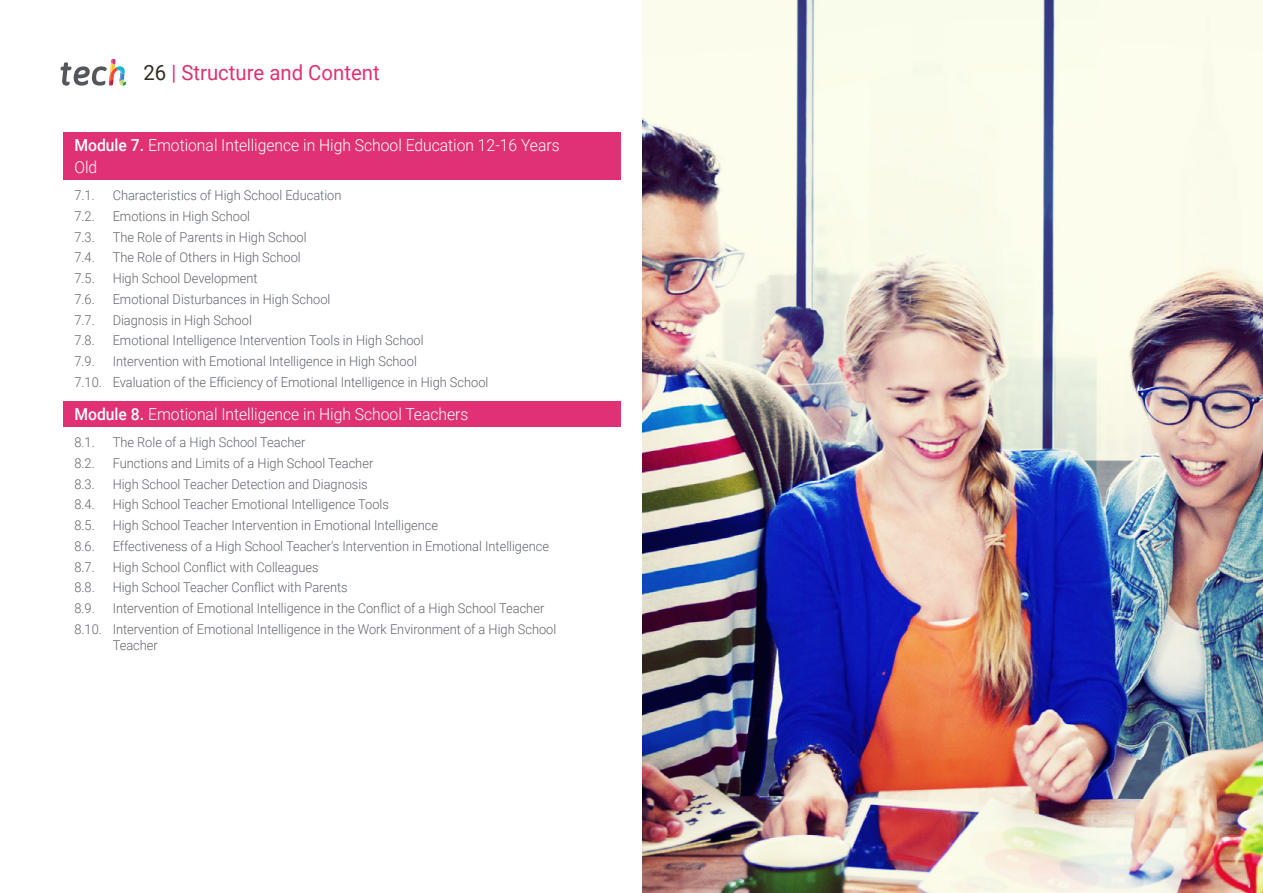
<style>
.page{position:relative;width:1263px;height:893px;background:#fff}
.page>*{position:absolute;margin:0;border:0;box-sizing:border-box;transform-origin:0 0}
.t1{font:21px "Roboto";color:#df3174}
.t2{font:300 16.5px/22.5px "Roboto";color:#fff;scale:.95 1}
.t3{font:300 13.5px/20.7px "Roboto";color:#61646a;scale:.95 1}
.s1{color:#312e20}
.s2{font-weight:500}
</style>
<div class="page">
<div style="left:63px;top:132px;width:558px;height:47px;background:#df3174"></div>
<div style="left:63px;top:401px;width:558px;height:25px;background:#df3174"></div>
<img style="left:642px;top:0;width:621px;height:893px">
<svg style="left:61px;top:59px;width:65px;height:27px"></svg>
<h1 class="t1" style="left:144px;top:57px;width:238px"><span class="s1">26</span> | Structure and Content</h1>
<p class="t2" style="left:74px;top:133px;width:512px"><span class="s2">Module 7.</span> Emotional Intelligence in High School Education 12-16 Years<br>Old</p>
<p class="t3" style="left:74px;top:184px;width:23px">7.1.</p>
<p class="t3" style="left:113px;top:184px;width:242px">Characteristics of High School Education</p>
<p class="t3" style="left:74px;top:205px;width:23px">7.2.</p>
<p class="t3" style="left:113px;top:205px;width:146px">Emotions in High School</p>
<p class="t3" style="left:74px;top:226px;width:23px">7.3.</p>
<p class="t3" style="left:113px;top:226px;width:206px">The Role of Parents in High School</p>
<p class="t3" style="left:74px;top:247px;width:23px">7.4.</p>
<p class="t3" style="left:113px;top:247px;width:199px">The Role of Others in High School</p>
<p class="t3" style="left:74px;top:267px;width:23px">7.5.</p>
<p class="t3" style="left:113px;top:267px;width:154px">High School Development</p>
<p class="t3" style="left:74px;top:288px;width:23px">7.6.</p>
<p class="t3" style="left:113px;top:288px;width:231px">Emotional Disturbances in High School</p>
<p class="t3" style="left:74px;top:309px;width:23px">7.7.</p>
<p class="t3" style="left:113px;top:309px;width:148px">Diagnosis in High School</p>
<p class="t3" style="left:74px;top:330px;width:23px">7.8.</p>
<p class="t3" style="left:113px;top:330px;width:329px">Emotional Intelligence Intervention Tools in High School</p>
<p class="t3" style="left:74px;top:350px;width:23px">7.9.</p>
<p class="t3" style="left:74px;top:350px;width:437px;text-indent:38px">Intervention with Emotional Intelligence in High School<br>7.10. Evaluation of the Efficiency of Emotional Intelligence in High School</p>
<p class="t2" style="left:74px;top:402px;width:416px"><span class="s2">Module 8.</span> Emotional Intelligence in High School Teachers</p>
<p class="t3" style="left:74px;top:432px;width:23px">8.1.</p>
<p class="t3" style="left:113px;top:432px;width:204px">The Role of a High School Teacher</p>
<p class="t3" style="left:74px;top:452px;width:23px">8.2.</p>
<p class="t3" style="left:113px;top:452px;width:276px">Functions and Limits of a High School Teacher</p>
<p class="t3" style="left:74px;top:473px;width:23px">8.3.</p>
<p class="t3" style="left:113px;top:473px;width:270px">High School Teacher Detection and Diagnosis</p>
<p class="t3" style="left:74px;top:494px;width:23px">8.4.</p>
<p class="t3" style="left:113px;top:494px;width:292px">High School Teacher Emotional Intelligence Tools</p>
<p class="t3" style="left:74px;top:515px;width:23px">8.5.</p>
<p class="t3" style="left:113px;top:515px;width:344px">High School Teacher Intervention in Emotional Intelligence</p>
<p class="t3" style="left:74px;top:535px;width:23px">8.6.</p>
<p class="t3" style="left:113px;top:535px;width:461px">Effectiveness of a High School Teacher’s Intervention in Emotional Intelligence</p>
<p class="t3" style="left:74px;top:556px;width:23px">8.7.</p>
<p class="t3" style="left:113px;top:556px;width:218px">High School Conflict with Colleagues</p>
<p class="t3" style="left:74px;top:577px;width:23px">8.8.</p>
<p class="t3" style="left:113px;top:577px;width:249px">High School Teacher Conflict with Parents</p>
<p class="t3" style="left:74px;top:598px;width:23px">8.9.</p>
<p class="t3" style="left:74px;top:598px;width:509px;text-indent:38px">Intervention of Emotional Intelligence in the Conflict of a High School Teacher<br>8.10. Intervention of Emotional Intelligence in the Work Environment of a High School</p>
<p class="t3" style="left:113px;top:635px;width:49px">Teacher</p>
</div>
